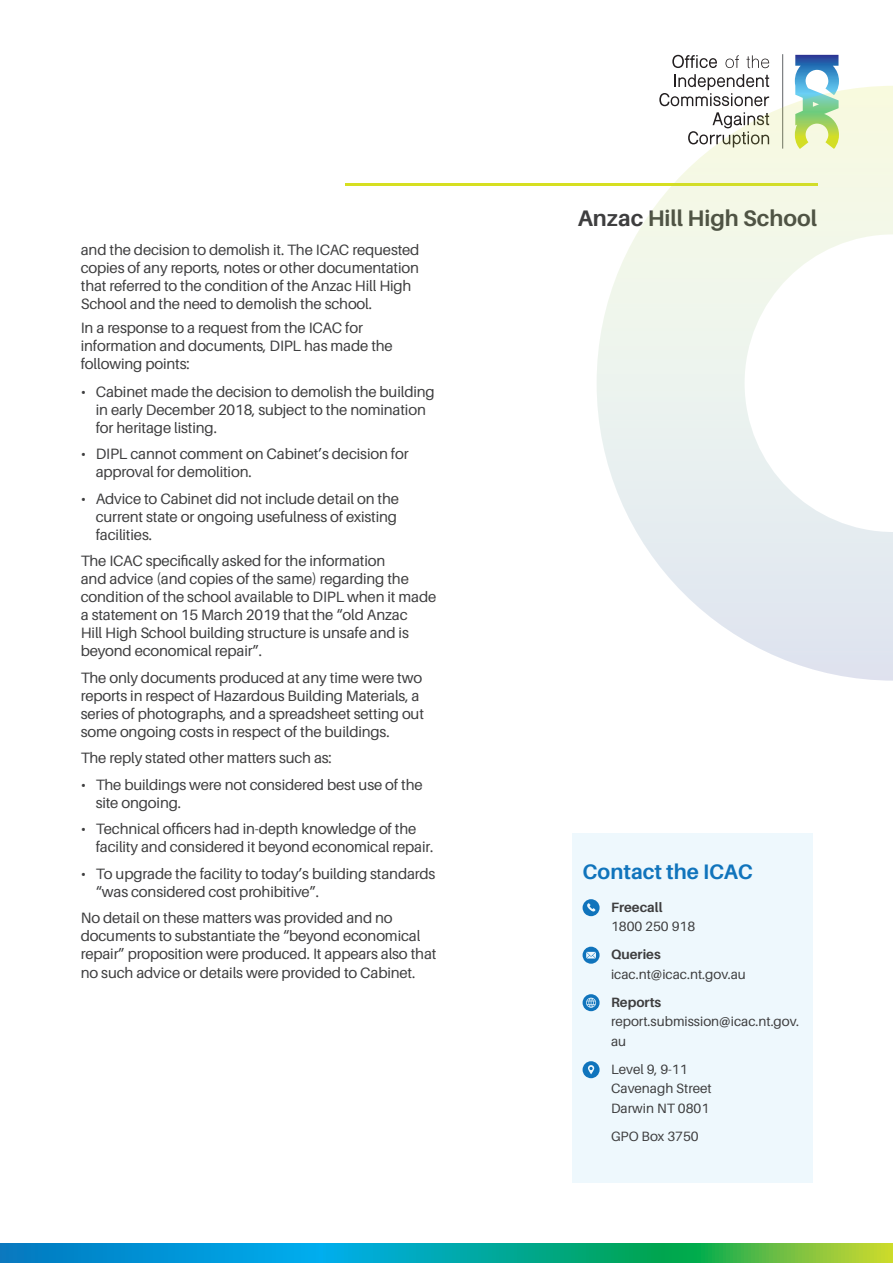
<style>
.page{position:relative;width:893px;height:1263px;background:#fff}
.page>*{position:absolute;margin:0;border:0;box-sizing:border-box;transform-origin:0 0}
.A_Header{font:700 22.5px "Aileron";color:#3e3e3f}
.B_Header{font:700 21px "Aileron";color:#1074bc}
.Intro_Body{font:15px/18px "Aileron";letter-spacing:-.01em;color:#3e3e3f}
.B_Bullets{font:13.5px/19.5px "Aileron";color:#3e3e3f}
.s1{font-weight:700}
</style>
<div class="page">
<div style="left:572px;top:833px;width:240px;height:349px;background:#eef8fd"></div>
<hr style="left:782px;top:54px;width:1px;height:95px;background:#808285">
<svg style="left:672px;top:55px;width:45px;height:13px"></svg>
<svg style="left:725px;top:55px;width:14px;height:13px"></svg>
<svg style="left:746px;top:55px;width:23px;height:13px"></svg>
<svg style="left:674px;top:74px;width:95px;height:12px"></svg>
<svg style="left:795px;top:55px;width:44px;height:31px"></svg>
<hr style="left:346px;top:183px;width:472px;height:2px;background:#d6df21">
<svg style="left:583px;top:899px;width:17px;height:17px"></svg>
<svg style="left:583px;top:947px;width:17px;height:17px"></svg>
<svg style="left:583px;top:994px;width:17px;height:17px"></svg>
<svg style="left:583px;top:1061px;width:17px;height:17px"></svg>
<img style="left:597px;top:86px;width:296px;height:595px">
<svg style="left:0;top:1244px;width:893px;height:19px;background:#19a699"></svg>
<p class="Intro_Body" style="left:81px;top:241px;width:340px">and the decision to demolish it. The ICAC requested copies of any reports, notes or other documentation that referred to the condition of the Anzac Hill High School and the need to demolish the school.</p>
<p class="Intro_Body" style="left:81px;top:319px;width:314px">In a response to a request from the ICAC for information and documents, DIPL has made the following points:</p>
<p class="Intro_Body" style="left:96px;top:383px;width:340px;text-indent:-15px">• Cabinet made the decision to demolish the building in early December 2018, subject to the nomination for heritage listing.</p>
<p class="Intro_Body" style="left:96px;top:445px;width:314px;text-indent:-15px">• DIPL cannot comment on Cabinet’s decision for approval for demolition.</p>
<p class="Intro_Body" style="left:96px;top:490px;width:305px;text-indent:-15px">• Advice to Cabinet did not include detail on the current state or ongoing usefulness of existing facilities.</p>
<p class="Intro_Body" style="left:81px;top:552px;width:357px">The ICAC specifically asked for the information<br>and advice (and copies of the same) regarding the condition of the school available to DIPL when it made a statement on 15 March 2019 that the “old Anzac<br>Hill High School building structure is unsafe and is beyond economical repair”.</p>
<p class="Intro_Body" style="left:81px;top:669px;width:345px">The only documents produced at any time were two reports in respect of Hazardous Building Materials, a series of photographs, and a spreadsheet setting out some ongoing costs in respect of the buildings.</p>
<p class="Intro_Body" style="left:81px;top:749px;width:253px">The reply stated other matters such as:</p>
<p class="Intro_Body" style="left:96px;top:776px;width:328px;text-indent:-15px">• The buildings were not considered best use of the site ongoing.</p>
<p class="Intro_Body" style="left:96px;top:820px;width:339px;text-indent:-15px">• Technical officers had in-depth knowledge of the facility and considered it beyond economical repair.</p>
<p class="Intro_Body" style="left:96px;top:865px;width:341px;text-indent:-15px">• To upgrade the facility to today’s building standards “was considered cost prohibitive”.</p>
<p class="Intro_Body" style="left:81px;top:909px;width:357px">No detail on these matters was provided and no documents to substantiate the “beyond economical repair” proposition were produced. It appears also that no such advice or details were provided to Cabinet.</p>
<p class="A_Header" style="left:578px;top:206px;width:241px">Anzac Hill High School</p>
<p class="B_Header" style="left:583px;top:860px;width:172px">Contact the ICAC</p>
<p class="B_Bullets" style="left:611px;top:897px;width:86px"><span class="s1">Freecall<br></span>1800 250 918</p>
<p class="B_Bullets" style="left:611px;top:945px;width:136px"><span class="s1">Queries </span>icac.nt@icac.nt.gov.au</p>
<p class="B_Bullets" style="left:611px;top:992px;width:190px"><span class="s1">Reports </span>report.submission@icac.nt.gov. au</p>
<p class="B_Bullets" style="left:611px;top:1059px;width:102px">Level 9, 9-11<br>Cavenagh Street<br>Darwin NT 0801</p>
<p class="B_Bullets" style="left:611px;top:1126px;width:89px">GPO Box 3750</p>
</div>
